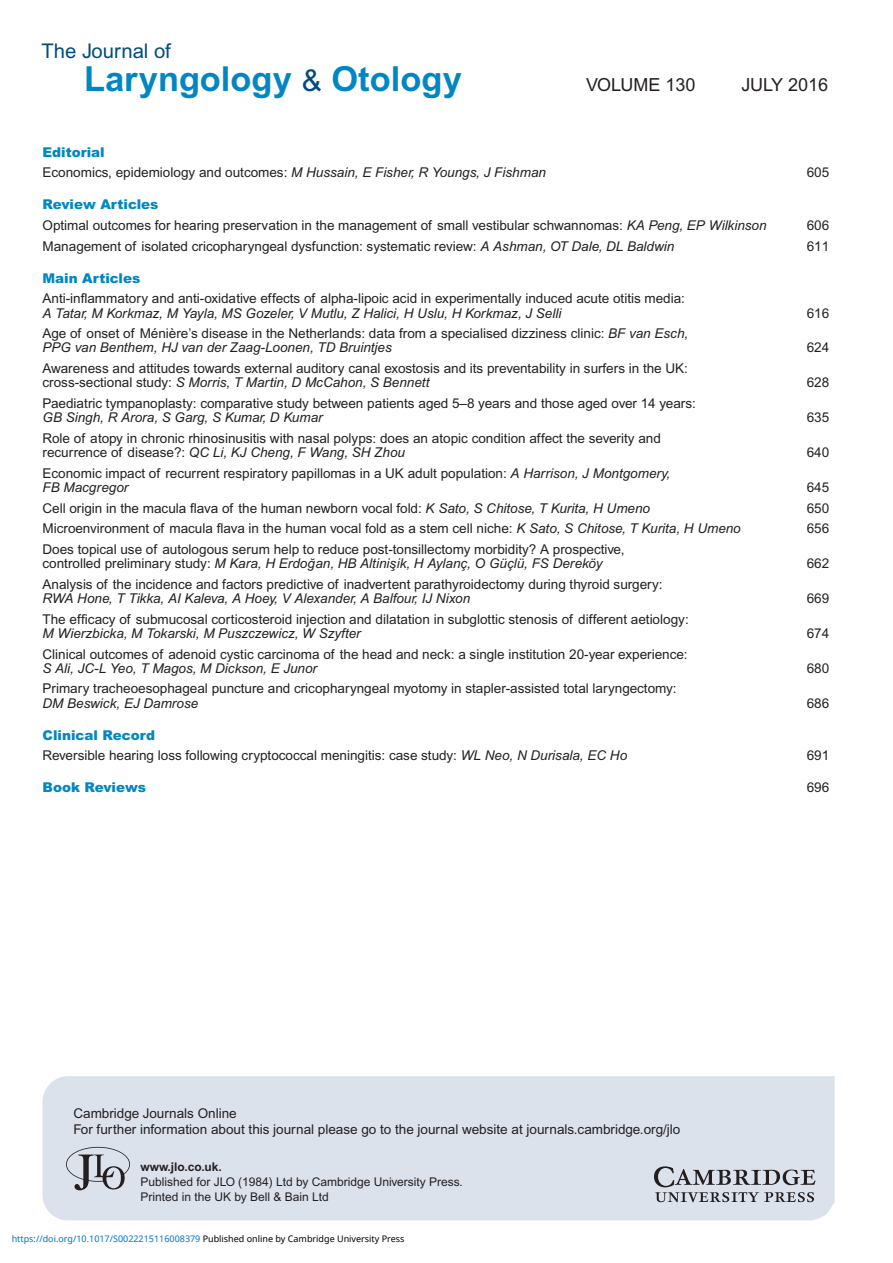
<style>
.page{position:relative;width:893px;height:1263px;background:#fff}
.page>*{position:absolute;margin:0;border:0;box-sizing:border-box;transform-origin:0 0}
.t1{font:700 34.5px "Arial";color:#0087c3}
.t2{font:20.25px "Arial";color:#014c7d}
.t3{font:18px "Arial";color:#231f20}
.t4{font:13.5px/14.2px "Arial";color:#231f20}
.t5{font:italic 13.5px "Arial";color:#231f20}
.t6{font:900 13.5px "Arial";color:#0087c3}
.t7{font:12px/15px "Arial";color:#231f20}
.t8{font:9px "Noto Sans";color:#0172cf}
.s1{font-weight:400;font-size:30px;color:#014c7d}
.s2{font-weight:900;color:#0087c3}
.s3{font-style:italic}
.s4{font-weight:700}
.s5{color:#000}
</style>
<div class="page">
<div style="left:43px;top:1076px;width:792px;height:144px;background:#dce2ec"></div>
<svg style="left:654px;top:1166px;width:162px;height:36px;background:#aeb2ba"></svg>
<svg style="left:66px;top:1147px;width:64px;height:43px;background:#b3b7bf"></svg>
<p class="t2" style="left:42px;top:44px;width:131px">The Journal of</p>
<p class="t1" style="left:84px;top:66px;width:379px">Laryngology <span class="s1">&amp;</span> Otology</p>
<p class="t4" style="left:43px;top:143px;width:505px;line-height:20.7px"><span class="s2">Editorial<br></span>Economics, epidemiology and outcomes: <span class="s3">M Hussain, E Fisher, R Youngs, J Fishman</span></p>
<p class="t3" style="left:586px;top:78px;width:111px">VOLUME 130</p>
<p class="t3" style="left:741px;top:78px;width:88px">JULY 2016</p>
<p class="t4" style="left:807px;top:167px;width:24px">605</p>
<p class="t4" style="left:43px;top:196px;width:726px;line-height:20.7px"><span class="s2">Review Articles<br></span>Optimal outcomes for hearing preservation in the management of small vestibular schwannomas: <span class="s3">KA Peng, EP Wilkinson</span></p>
<p class="t4" style="left:807px;top:219px;width:24px">606</p>
<p class="t4" style="left:43px;top:240px;width:633px">Management of isolated cricopharyngeal dysfunction: systematic review: <span class="s3">A Ashman, OT Dale, DL Baldwin</span></p>
<p class="t4" style="left:807px;top:240px;width:24px">611</p>
<p class="t4" style="left:43px;top:269px;width:644px;line-height:20.7px"><span class="s2">Main Articles<br></span>Anti-inflammatory and anti-oxidative effects of alpha-lipoic acid in experimentally induced acute otitis media:</p>
<p class="t5" style="left:43px;top:308px;width:520px">A Tatar, M Korkmaz, M Yayla, MS Gozeler, V Mutlu, Z Halici, H Uslu, H Korkmaz, J Selli</p>
<p class="t4" style="left:807px;top:307px;width:24px">616</p>
<p class="t4" style="left:43px;top:328px;width:647px">Age of onset of Ménière’s disease in the Netherlands: data from a specialised dizziness clinic: <span class="s3">BF van Esch,<br>PPG van Benthem, HJ van der Zaag-Loonen, TD Bruintjes</span></p>
<p class="t4" style="left:807px;top:342px;width:24px">624</p>
<p class="t4" style="left:43px;top:362px;width:647px">Awareness and attitudes towards external auditory canal exostosis and its preventability in surfers in the UK: cross-sectional study: <span class="s3">S Morris, T Martin, D McCahon, S Bennett</span></p>
<p class="t4" style="left:43px;top:397px;width:655px">Paediatric tympanoplasty: comparative study between patients aged 5–8 years and those aged over 14 years:<br><span class="s3">GB Singh, R Arora, S Garg, S Kumar, D Kumar</span></p>
<p class="t4" style="left:43px;top:432px;width:620px">Role of atopy in chronic rhinosinusitis with nasal polyps: does an atopic condition affect the severity and recurrence of disease?: <span class="s3">QC Li, KJ Cheng, F Wang, SH Zhou</span></p>
<p class="t4" style="left:43px;top:467px;width:629px">Economic impact of recurrent respiratory papillomas in a UK adult population: <span class="s3">A Harrison, J Montgomery,<br>FB Macgregor</span></p>
<p class="t4" style="left:807px;top:377px;width:24px">628</p>
<p class="t4" style="left:807px;top:412px;width:24px">635</p>
<p class="t4" style="left:807px;top:446px;width:24px">640</p>
<p class="t4" style="left:807px;top:481px;width:24px">645</p>
<p class="t4" style="left:43px;top:502px;width:609px">Cell origin in the macula flava of the human newborn vocal fold: <span class="s3">K Sato, S Chitose, T Kurita, H Umeno</span></p>
<p class="t4" style="left:807px;top:502px;width:24px">650</p>
<p class="t4" style="left:43px;top:523px;width:700px">Microenvironment of macula flava in the human vocal fold as a stem cell niche: <span class="s3">K Sato, S Chitose, T Kurita, H Umeno</span></p>
<p class="t4" style="left:807px;top:523px;width:24px">656</p>
<p class="t4" style="left:43px;top:543px;width:583px">Does topical use of autologous serum help to reduce post-tonsillectomy morbidity? A prospective, controlled preliminary study: <span class="s3">M Kara, H Erdog˘an, HB Altinis¸ik, H Aylanç, O Güçlü, FS Dereköy</span></p>
<p class="t4" style="left:807px;top:557px;width:24px">662</p>
<p class="t4" style="left:43px;top:578px;width:622px">Analysis of the incidence and factors predictive of inadvertent parathyroidectomy during thyroid surgery:<br><span class="s3">RWA Hone, T Tikka, AI Kaleva, A Hoey, V Alexander, A Balfour, IJ Nixon</span></p>
<p class="t4" style="left:43px;top:613px;width:648px">The efficacy of submucosal corticosteroid injection and dilatation in subglottic stenosis of different aetiology:<br><span class="s3">M Wierzbicka, M Tokarski, M Puszczewicz, W Szyfter</span></p>
<p class="t4" style="left:43px;top:648px;width:647px">Clinical outcomes of adenoid cystic carcinoma of the head and neck: a single institution 20-year experience:<br><span class="s3">S Ali, JC-L Yeo, T Magos, M Dickson, E Junor</span></p>
<p class="t4" style="left:43px;top:683px;width:636px">Primary tracheoesophageal puncture and cricopharyngeal myotomy in stapler-assisted total laryngectomy:<br><span class="s3">DM Beswick, EJ Damrose</span></p>
<p class="t4" style="left:43px;top:726px;width:586px;line-height:20.7px"><span class="s2">Clinical Record<br></span>Reversible hearing loss following cryptococcal meningitis: case study: <span class="s3">WL Neo, N Durisala, EC Ho</span></p>
<p class="t4" style="left:807px;top:592px;width:24px">669</p>
<p class="t4" style="left:807px;top:627px;width:24px">674</p>
<p class="t4" style="left:807px;top:662px;width:24px">680</p>
<p class="t4" style="left:807px;top:697px;width:24px">686</p>
<p class="t4" style="left:807px;top:750px;width:24px">691</p>
<p class="t6" style="left:43px;top:780px;width:105px">Book Reviews</p>
<p class="t4" style="left:807px;top:782px;width:24px">696</p>
<p class="t4" style="left:73px;top:1106px;width:608px;line-height:16.5px">Cambridge Journals Online<br>For further information about this journal please go to the journal website at journals.cambridge.org/jlo</p>
<p class="t7" style="left:141px;top:1161px;width:324px"><span class="s4">www.jlo.co.uk.<br></span>Published for JLO (1984) Ltd by Cambridge University Press.<br>Printed in the UK by Bell &amp; Bain Ltd</p>
<p class="t8" style="left:12px;top:1232px;width:394px">https://doi.org/10.1017/S0022215116008379 <span class="s5">Published online by Cambridge University Press</span></p>
</div>
